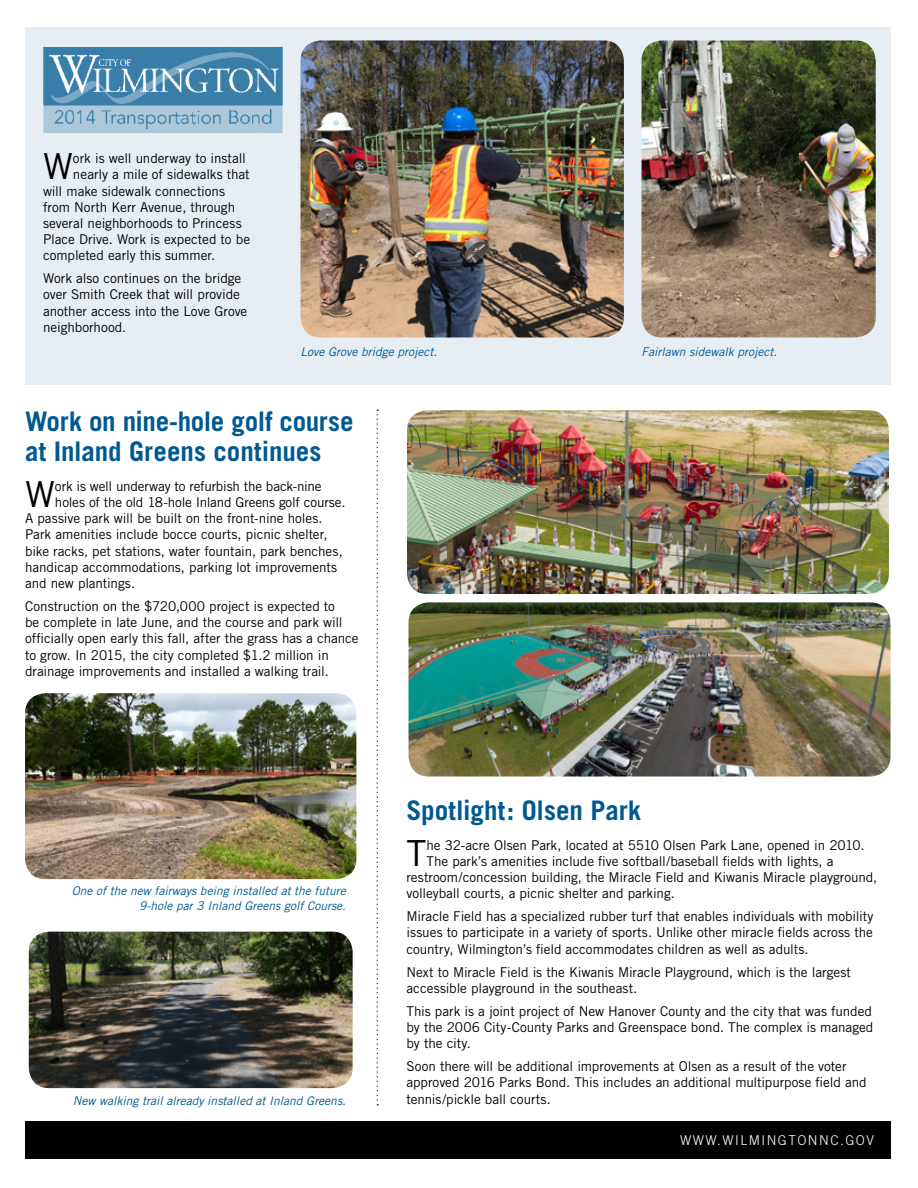
<style>
.page{position:relative;width:918px;height:1188px;background:#fff}
.page>*{position:absolute;margin:0;border:0;box-sizing:border-box;transform-origin:0 0}
.t1{font:36px "Trade Gothic";color:#000}
.t2{font:700 27px/30px "Trade Gothic";letter-spacing:-.005em;color:#005990}
.t3{font:13.5px/16.2px "Trade Gothic";letter-spacing:-.005em;color:#000}
.t4{font:300 13.5px "Trade Gothic";letter-spacing:.11em;color:#fff}
.t5{font:italic 12px/14.4px "Trade Gothic";color:#005990;text-align:right}
</style>
<div class="page">
<div style="left:25px;top:27px;width:866px;height:358px;background:#e6eef4"></div>
<div style="left:25px;top:1121px;width:866px;height:38px;background:#000"></div>
<img style="left:407px;top:410px;width:482px;height:184px">
<img style="left:25px;top:693px;width:331px;height:186px">
<img style="left:29px;top:932px;width:324px;height:156px">
<img style="left:301px;top:40px;width:323px;height:298px">
<img style="left:43px;top:48px;width:239px;height:85px">
<img style="left:642px;top:40px;width:234px;height:298px">
<svg style="left:376px;top:409px;width:2px;height:697px"></svg>
<img style="left:409px;top:602px;width:482px;height:175px">
<h1 class="t1" style="left:43px;top:145px;width:31px">W</h1>
<p class="t3" style="left:73px;top:150px;width:174px">ork is well underway to install</p>
<p class="t3" style="left:73px;top:166px;width:178px">nearly a mile of sidewalks that</p>
<p class="t3" style="left:43px;top:182px;width:184px">will make sidewalk connections</p>
<p class="t3" style="left:43px;top:199px;width:194px">from North Kerr Avenue, through</p>
<p class="t3" style="left:43px;top:215px;width:200px">several neighborhoods to Princess</p>
<p class="t3" style="left:43px;top:231px;width:209px">Place Drive. Work is expected to be</p>
<p class="t3" style="left:43px;top:247px;width:174px">completed early this summer.</p>
<p class="t3" style="left:43px;top:270px;width:206px">Work also continues on the bridge over Smith Creek that will provide another access into the Love Grove neighborhood.</p>
<p class="t5" style="left:301px;top:345px;width:138px">Love Grove bridge project.</p>
<p class="t5" style="left:642px;top:345px;width:137px">Fairlawn sidewalk project.</p>
<h2 class="t2" style="left:25px;top:406px;width:330px">Work on nine-hole golf course at Inland Greens continues</h2>
<h1 class="t1" style="left:25px;top:472px;width:31px">W</h1>
<p class="t3" style="left:55px;top:478px;width:268px">ork is well underway to refurbish the back-nine</p>
<p class="t3" style="left:55px;top:494px;width:292px">holes of the old 18-hole Inland Greens golf course.</p>
<p class="t3" style="left:25px;top:510px;width:299px">A passive park will be built on the front-nine holes.</p>
<p class="t3" style="left:25px;top:526px;width:304px">Park amenities include bocce courts, picnic shelter,</p>
<p class="t3" style="left:25px;top:542px;width:319px">bike racks, pet stations, water fountain, park benches,</p>
<p class="t3" style="left:25px;top:559px;width:314px">handicap accommodations, parking lot improvements</p>
<p class="t3" style="left:25px;top:575px;width:112px">and new plantings.</p>
<p class="t3" style="left:25px;top:598px;width:335px">Construction on the $720,000 project is expected to<br>be complete in late June, and the course and park will officially open early this fall, after the grass has a chance to grow. In 2015, the city completed $1.2 million in drainage improvements and installed a walking trail.</p>
<p class="t5" style="left:72px;top:884px;width:276px">One of the new fairways being installed at the future<br>9-hole par 3 Inland Greens golf Course.</p>
<p class="t5" style="left:73px;top:1094px;width:275px">New walking trail already installed at Inland Greens.</p>
<h2 class="t2" style="left:406px;top:795px;width:236px">Spotlight: Olsen Park</h2>
<h1 class="t1" style="left:406px;top:831px;width:21px">T</h1>
<p class="t3" style="left:426px;top:837px;width:440px">he 32-acre Olsen Park, located at 5510 Olsen Park Lane, opened in 2010.</p>
<p class="t3" style="left:426px;top:853px;width:408px">The park’s amenities include five softball/baseball fields with lights, a</p>
<p class="t3" style="left:407px;top:869px;width:472px">restroom/concession building, the Miracle Field and Kiwanis Miracle playground,</p>
<p class="t3" style="left:407px;top:885px;width:270px">volleyball courts, a picnic shelter and parking.</p>
<p class="t3" style="left:407px;top:908px;width:469px;text-align:justify">Miracle Field has a specialized rubber turf that enables individuals with mobility issues to participate in a variety of sports. Unlike other miracle fields across the country, Wilmington’s field accommodates children as well as adults.</p>
<p class="t3" style="left:407px;top:964px;width:446px">Next to Miracle Field is the Kiwanis Miracle Playground, which is the largest accessible playground in the southeast.</p>
<p class="t3" style="left:407px;top:1003px;width:468px;text-align:justify">This park is a joint project of New Hanover County and the city that was funded by the 2006 City-County Parks and Greenspace bond. The complex is managed by the city.</p>
<p class="t3" style="left:407px;top:1058px;width:462px">Soon there will be additional improvements at Olsen as a result of the voter approved 2016 Parks Bond. This includes an additional multipurpose field and tennis/pickle ball courts.</p>
<p class="t4" style="left:680px;top:1133px;width:195px">WWW.WILMINGTONNC.GOV</p>
</div>
